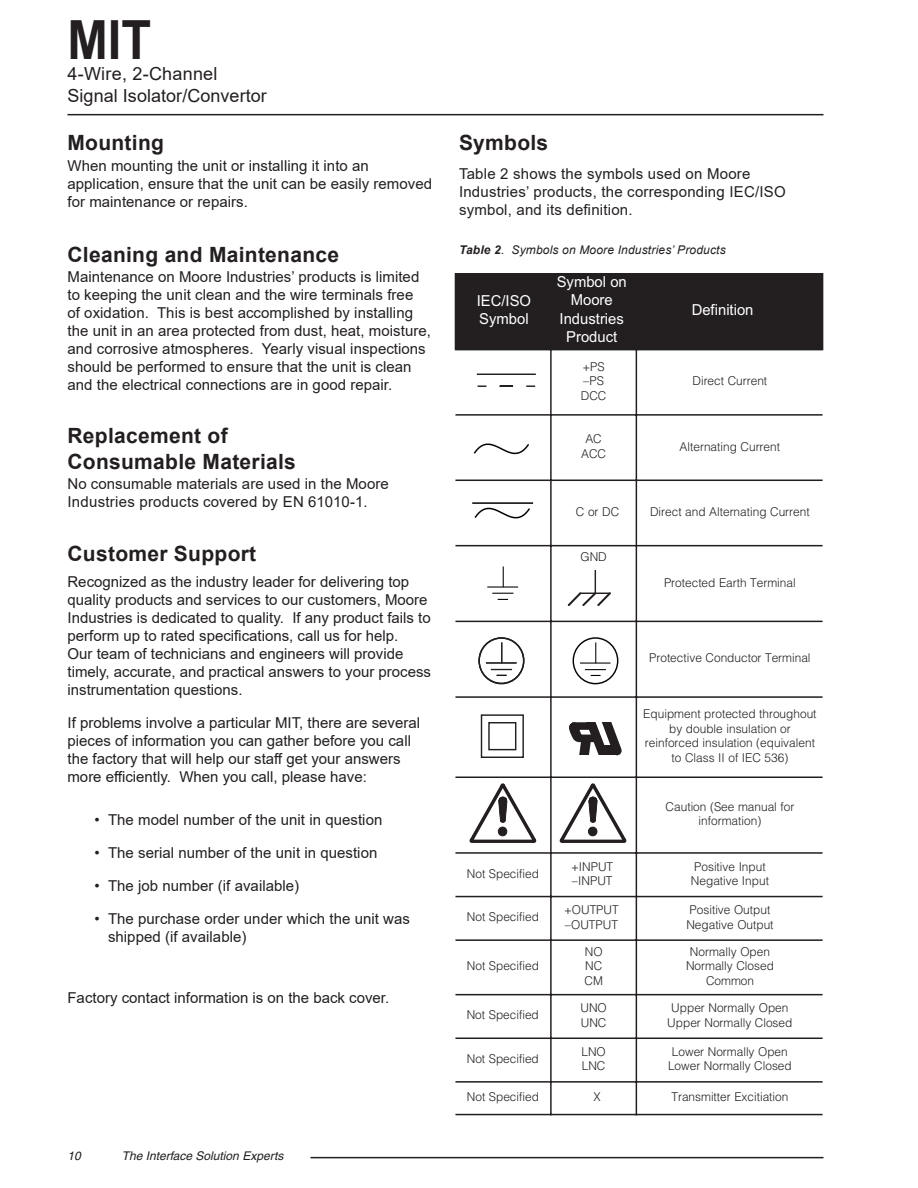
<style>
.page{position:relative;width:918px;height:1188px;background:#fff}
.page>*{position:absolute;margin:0;border:0;box-sizing:border-box;transform-origin:0 0}
.t1{font:700 54px "Arial";color:#231f20;scale:.9 1}
.Heading_Level_2{font:700 21px/25.2px "Arial";letter-spacing:.015em;color:#231f20}
.t2{font:18px/21.6px "Arial";letter-spacing:.005em;color:#231f20}
.t3{font:15.15px/18.1px "Arial";color:#fff}
.Text{font:15px/18px "Arial";letter-spacing:.005em;color:#231f20}
.Body_text{font:15px/18px "Arial";color:#231f20}
.Bullet{font:15px/18px "Arial";letter-spacing:.005em;color:#231f20}
.Heading_Level_2-2{font:15px/18px "Arial";letter-spacing:.015em;color:#231f20}
.body_copy{font:15px "Arial";color:#231f20}
.t4{font:300 12.15px/14.5px "Helvetica";color:#231f20}
.Figure_Caption{font:italic 12px "Arial";letter-spacing:.015em;color:#231f20}
.t5{font:italic 12px "Helvetica";color:#231f20}
.s1{font-weight:700}
</style>
<div class="page">
<hr style="left:310px;top:1157px;width:514px;height:1px;background:#231f20">
<hr style="left:68px;top:114px;width:756px;height:1px;background:#231f20">
<hr style="left:636px;top:350px;width:1px;height:765px;background:#231f20">
<hr style="left:550px;top:350px;width:2px;height:765px;background:#231f20">
<hr style="left:455px;top:1114px;width:368px;height:1px;background:#231f20">
<hr style="left:455px;top:1081px;width:368px;height:2px;background:#231f20">
<hr style="left:455px;top:1038px;width:368px;height:1px;background:#231f20">
<hr style="left:455px;top:994px;width:368px;height:1px;background:#231f20">
<hr style="left:455px;top:939px;width:368px;height:2px;background:#231f20">
<hr style="left:455px;top:896px;width:368px;height:1px;background:#231f20">
<hr style="left:455px;top:852px;width:368px;height:2px;background:#231f20">
<hr style="left:455px;top:777px;width:368px;height:1px;background:#231f20">
<hr style="left:455px;top:696px;width:368px;height:2px;background:#231f20">
<hr style="left:455px;top:621px;width:368px;height:1px;background:#231f20">
<hr style="left:455px;top:545px;width:368px;height:1px;background:#231f20">
<hr style="left:455px;top:480px;width:368px;height:1px;background:#231f20">
<hr style="left:455px;top:414px;width:368px;height:2px;background:#231f20">
<svg style="left:487px;top:566px;width:31px;height:34px"></svg>
<svg style="left:580px;top:642px;width:31px;height:34px"></svg>
<div style="left:573px;top:637px;width:45px;height:47px;border:1px solid #040503;border-radius:50%"></div>
<svg style="left:569px;top:722px;width:52px;height:33px"></svg>
<div style="left:613px;top:746px;width:9px;height:9px;background:#231f20;border-radius:50%"></div>
<hr style="left:603px;top:745px;width:11px;height:4px;background:#231f20">
<div style="left:569px;top:722px;width:10px;height:10px;background:#231f20;border-radius:50%"></div>
<svg style="left:473px;top:443px;width:56px;height:12px"></svg>
<svg style="left:568px;top:570px;width:43px;height:36px"></svg>
<svg style="left:486px;top:642px;width:31px;height:34px"></svg>
<div style="left:478px;top:637px;width:47px;height:47px;border:1px solid #231f20;border-radius:50%"></div>
<svg style="left:480px;top:714px;width:44px;height:44px"></svg>
<svg style="left:470px;top:783px;width:66px;height:60px"></svg>
<svg style="left:560px;top:783px;width:66px;height:60px"></svg>
<svg style="left:477px;top:374px;width:59px;height:1px"></svg>
<svg style="left:478px;top:386px;width:57px;height:1px"></svg>
<svg style="left:472px;top:502px;width:61px;height:17px"></svg>
<hr style="left:473px;top:502px;width:59px;height:2px;background:#040503">
<div style="left:455px;top:274px;width:368px;height:75px;background:#231f20"></div>
<div style="left:455px;top:273px;width:368px;height:77px;border:1px solid #231f20"></div>
<h1 class="t1" style="left:68px;top:2px;width:94px">MIT</h1>
<h3 class="t2" style="left:68px;top:63px;width:201px">4-Wire, 2-Channel<br>Signal Isolator/Convertor</h3>
<p class="Heading_Level_2" style="left:68px;top:131px;width:98px">Mounting</p>
<p class="Text" style="left:68px;top:157px;width:366px">When mounting the unit or installing it into an application, ensure that the unit can be easily removed for maintenance or repairs.</p>
<p class="Heading_Level_2" style="left:68px;top:242px;width:273px">Cleaning and Maintenance</p>
<p class="Text" style="left:68px;top:267px;width:365px">Maintenance on Moore Industries’ products is limited to keeping the unit clean and the wire terminals free<br>of oxidation. This is best accomplished by installing the unit in an area protected from dust, heat, moisture, and corrosive atmospheres. Yearly visual inspections should be performed to ensure that the unit is clean and the electrical connections are in good repair.</p>
<p class="Heading_Level_2" style="left:68px;top:424px;width:230px">Replacement of<br>Consumable Materials</p>
<p class="Text" style="left:68px;top:475px;width:323px">No consumable materials are used in the Moore<br>Industries products covered by EN 61010-1.</p>
<p class="Heading_Level_2" style="left:68px;top:542px;width:190px">Customer Support</p>
<p class="Body_text" style="left:68px;top:572px;width:365px">Recognized as the industry leader for delivering top quality products and services to our customers, Moore Industries is dedicated to quality. If any product fails to perform up to rated specifications, call us for help.<br>Our team of technicians and engineers will provide timely, accurate, and practical answers to your process instrumentation questions.</p>
<p class="Body_text" style="left:68px;top:713px;width:354px">If problems involve a particular MIT, there are several pieces of information you can gather before you call the factory that will help our staff get your answers more efficiently. When you call, please have:</p>
<p class="Bullet" style="left:94px;top:811px;width:289px">• The model number of the unit in question</p>
<p class="Bullet" style="left:94px;top:844px;width:284px">• The serial number of the unit in question</p>
<p class="Bullet" style="left:94px;top:877px;width:206px">• The job number (if available)</p>
<p class="Bullet" style="left:108px;top:910px;width:304px;text-indent:-14px">• The purchase order under which the unit was shipped (if available)</p>
<p class="body_copy" style="left:68px;top:987px;width:323px">Factory contact information is on the back cover.</p>
<p class="t5" style="left:68px;top:1149px;width:15px">10</p>
<p class="t5" style="left:122px;top:1149px;width:163px">The Interface Solution Experts</p>
<p class="Heading_Level_2" style="left:459px;top:131px;width:91px">Symbols</p>
<p class="Heading_Level_2-2" style="left:459px;top:165px;width:328px">Table 2 shows the symbols used on Moore<br>Industries’ products, the corresponding IEC/ISO symbol, and its definition.</p>
<p class="Figure_Caption" style="left:459px;top:242px;width:268px"><span class="s1">Table 2</span>. Symbols on Moore Industries’ Products</p>
<p class="t3" style="left:557px;top:273px;width:72px;text-align:center">Symbol on<br>Moore<br>Industries<br>Product</p>
<p class="t3" style="left:477px;top:292px;width:56px">IEC/ISO<br>Symbol</p>
<p class="t3" style="left:692px;top:301px;width:63px">Definition</p>
<p class="t4" style="left:581px;top:359px;width:27px">+PS –PS<br>DCC</p>
<p class="t4" style="left:692px;top:374px;width:76px">Direct Current</p>
<p class="t4" style="left:581px;top:432px;width:27px;text-align:center">AC<br>ACC</p>
<p class="t4" style="left:680px;top:439px;width:102px">Alternating Current</p>
<p class="t4" style="left:576px;top:504px;width:45px">C or DC</p>
<p class="t4" style="left:800px;top:504px;width:8px">n</p>
<p class="t4" style="left:650px;top:504px;width:161px">Direct and Alternating Curre t</p>
<p class="t4" style="left:580px;top:549px;width:28px">GND</p>
<p class="t4" style="left:664px;top:575px;width:133px">Protected Earth Terminal</p>
<p class="t4" style="left:649px;top:651px;width:163px">Protective Conductor Terminal</p>
<p class="t4" style="left:643px;top:707px;width:175px;text-align:center">Equipment protected throughout by double insulation or reinforced insulation (equivalent to Class II of IEC 536)</p>
<p class="t4" style="left:666px;top:799px;width:130px;text-align:center">Caution (See manual for information)</p>
<p class="t4" style="left:467px;top:866px;width:74px">Not Specified</p>
<p class="t4" style="left:571px;top:859px;width:44px">+INPUT –INPUT</p>
<p class="t4" style="left:691px;top:859px;width:80px">Positive Input<br>Negative Input</p>
<p class="t4" style="left:467px;top:910px;width:74px">Not Specified</p>
<p class="t4" style="left:564px;top:902px;width:56px">+OUTPUT –OUTPUT</p>
<p class="t4" style="left:686px;top:902px;width:89px">Positive Output<br>Negative Output</p>
<p class="t4" style="left:467px;top:959px;width:74px">Not Specified</p>
<p class="t4" style="left:585px;top:944px;width:20px;text-align:justify">NO NC CM</p>
<p class="t4" style="left:686px;top:944px;width:89px;text-align:center">Normally Open<br>Normally Closed<br>Common</p>
<p class="t4" style="left:467px;top:1008px;width:74px">Not Specified</p>
<p class="t4" style="left:580px;top:1001px;width:28px">UNO<br>UNC</p>
<p class="t4" style="left:667px;top:1001px;width:127px;text-align:center">Upper Normally Open<br>Upper Normally Closed</p>
<p class="t4" style="left:467px;top:1051px;width:74px">Not Specified</p>
<p class="t4" style="left:581px;top:1044px;width:26px">LNO<br>LNC</p>
<p class="t4" style="left:668px;top:1044px;width:125px;text-align:center">Lower Normally Open<br>Lower Normally Closed</p>
<p class="t4" style="left:467px;top:1090px;width:74px">Not Specified</p>
<p class="t4" style="left:593px;top:1090px;width:9px">X</p>
<p class="t4" style="left:671px;top:1090px;width:118px">Transmitter Excitiation</p>
</div>
